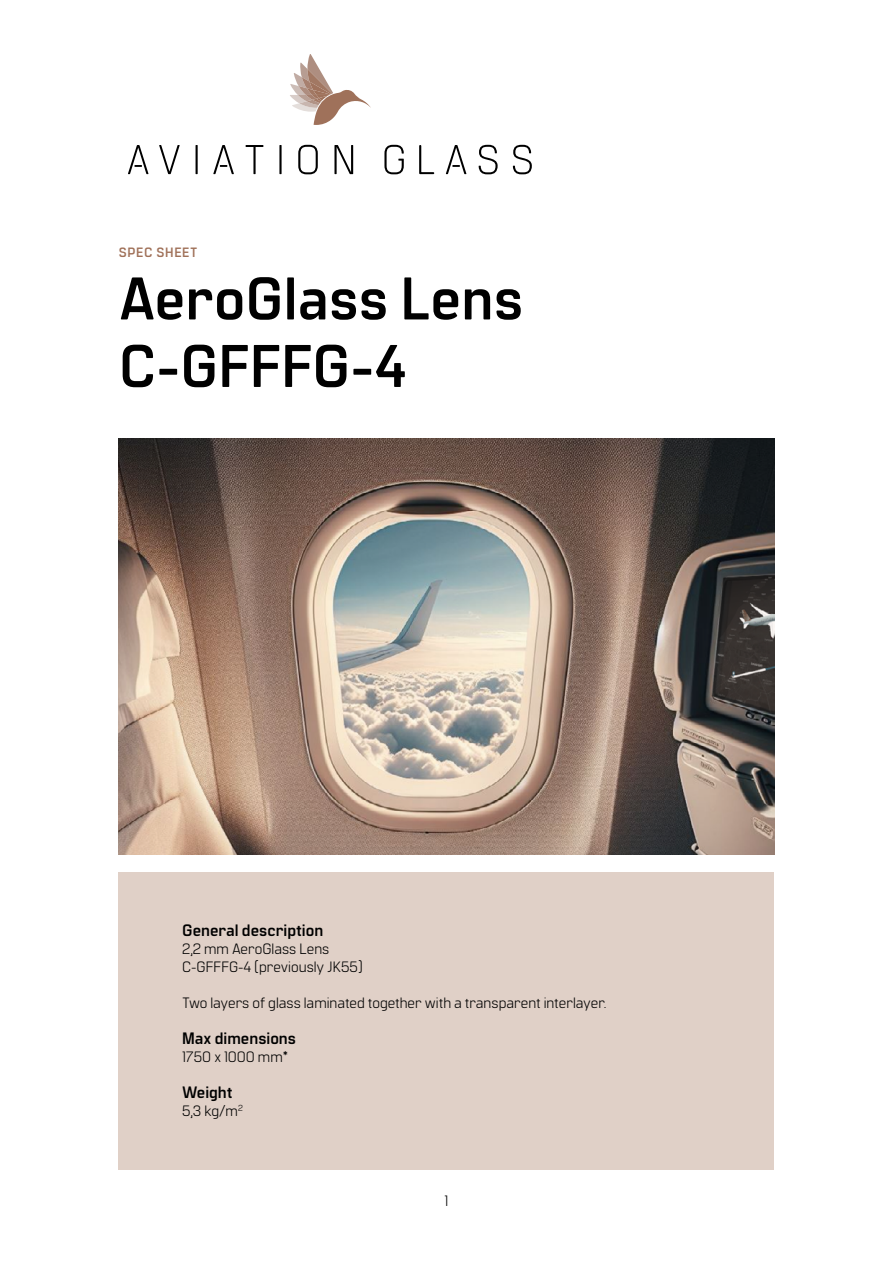
<style>
.page{position:relative;width:893px;height:1263px;background:#fff}
.page>*{position:absolute;margin:0;border:0;box-sizing:border-box;transform-origin:0 0}
.Chapter{font:700 60px/67.5px "Manifold CF";color:#000}
.H3_-_bold{font:700 16.5px "Manifold CF";color:#000}
.Body_text{font:15px "Manifold CF";color:#000}
.Top{font:700 13.5px "Manifold CF";letter-spacing:.05em;color:#a07159}
</style>
<div class="page">
<div style="left:119px;top:872px;width:655px;height:297px;background:#e0d0c7"></div>
<img style="left:119px;top:438px;width:655px;height:417px">
<svg style="left:159px;top:145px;width:21px;height:29px"></svg>
<hr style="left:196px;top:145px;width:2px;height:29px;background:#000">
<svg style="left:246px;top:145px;width:17px;height:29px"></svg>
<hr style="left:279px;top:145px;width:3px;height:29px;background:#000">
<svg style="left:298px;top:145px;width:20px;height:29px"></svg>
<svg style="left:334px;top:145px;width:19px;height:29px"></svg>
<svg style="left:384px;top:145px;width:20px;height:29px"></svg>
<svg style="left:419px;top:145px;width:15px;height:29px"></svg>
<svg style="left:479px;top:145px;width:19px;height:29px"></svg>
<svg style="left:513px;top:145px;width:19px;height:29px"></svg>
<svg style="left:128px;top:145px;width:21px;height:29px"></svg>
<svg style="left:213px;top:145px;width:21px;height:29px"></svg>
<svg style="left:446px;top:145px;width:20px;height:29px"></svg>
<svg style="left:290px;top:54px;width:81px;height:71px"></svg>
<p class="Top" style="left:119px;top:242px;width:80px">SPEC SHEET</p>
<p class="Chapter" style="left:119px;top:261px;width:406px">AeroGlass Lens<br>C-GFFFG-4</p>
<p class="H3_-_bold" style="left:182px;top:918px;width:143px">General description</p>
<p class="Body_text" style="left:182px;top:937px;width:149px">2,2 mm AeroGlass Lens</p>
<p class="Body_text" style="left:182px;top:955px;width:182px">C-GFFFG-4 (previously JK55)</p>
<p class="Body_text" style="left:182px;top:991px;width:426px">Two layers of glass laminated together with a transparent interlayer.</p>
<p class="H3_-_bold" style="left:182px;top:1026px;width:115px">Max dimensions</p>
<p class="Body_text" style="left:182px;top:1045px;width:108px">1750 x 1000 mm*</p>
<p class="H3_-_bold" style="left:182px;top:1080px;width:52px">Weight</p>
<p class="Body_text" style="left:182px;top:1099px;width:62px">5,3 kg/m<sup>2</sup></p>
<p class="Body_text" style="left:445px;top:1189px;width:5px">1</p>
</div>
